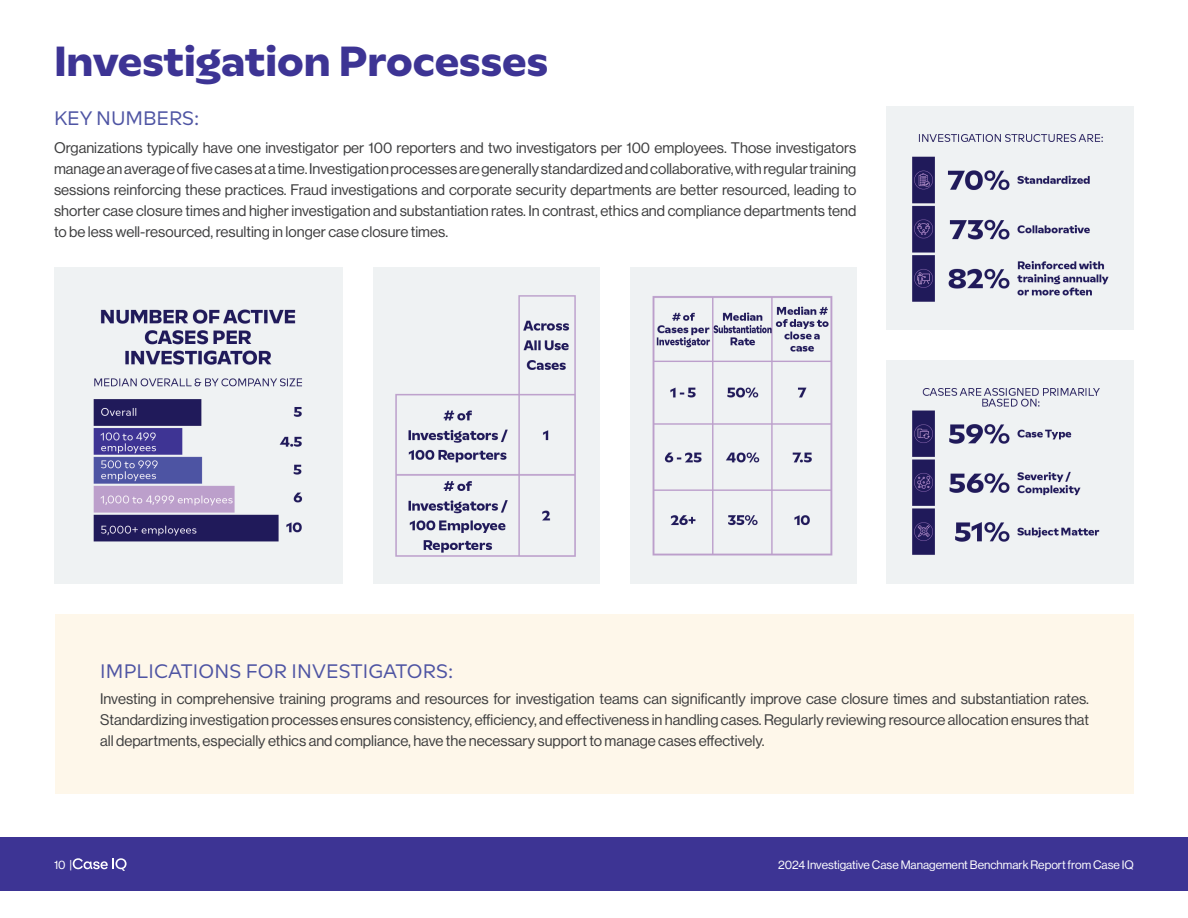
<style>
.page{position:relative;width:1188px;height:918px;background:#fff}
.page>*{position:absolute;margin:0;border:0;box-sizing:border-box;transform-origin:0 0}
.t1{font:700 42px "RB Multima";color:#3d3494}
.t2{font:19.5px "RB Multima";letter-spacing:.01em;color:#4e54a3}
.t3{font:15px/21px "N Haas Grotesk DS Pro 55 Rg";color:#3e3e3f;text-align:justify}
.t4{font:12px "N Haas Grotesk DS Pro 55 Rg";color:#fff}
</style>
<div class="page">
<div style="left:0;top:837px;width:1188px;height:54px;background:#3d3494"></div>
<svg style="left:73px;top:858px;width:54px;height:13px"></svg>
<div style="left:55px;top:614px;width:1079px;height:179px;background:#fef7ea"></div>
<div style="left:54px;top:268px;width:289px;height:316px;background:#eff2f3"></div>
<img style="left:93px;top:309px;width:210px;height:233px">
<div style="left:373px;top:268px;width:227px;height:316px;background:#eff2f3"></div>
<img style="left:395px;top:295px;width:181px;height:262px">
<div style="left:886px;top:360px;width:248px;height:224px;background:#eff2f3"></div>
<img style="left:912px;top:388px;width:188px;height:167px">
<div style="left:886px;top:107px;width:248px;height:223px;background:#eff2f3"></div>
<img style="left:912px;top:134px;width:197px;height:168px">
<div style="left:630px;top:268px;width:226px;height:316px;background:#eff2f3"></div>
<img style="left:652px;top:296px;width:181px;height:260px">
<h1 class="t1" style="left:54px;top:33px;width:496px">Investigation Processes</h1>
<h2 class="t2" style="left:54px;top:106px;width:147px">KEY NUMBERS:</h2>
<p class="t3" style="left:54px;top:137px;width:804px">Organizations typically have one investigator per 100 reporters and two investigators per 100 employees. Those investigators manage an average of five cases at a time. Investigation processes are generally standardized and collaborative, with regular training sessions reinforcing these practices. Fraud investigations and corporate security departments are better resourced, leading to shorter case closure times and higher investigation and substantiation rates. In contrast, ethics and compliance departments tend to be less well-resourced, resulting in longer case closure times.</p>
<h2 class="t2" style="left:100px;top:659px;width:355px">IMPLICATIONS FOR INVESTIGATORS:</h2>
<p class="t3" style="left:100px;top:688px;width:990px">Investing in comprehensive training programs and resources for investigation teams can significantly improve case closure times and substantiation rates.<br>Standardizing investigation processes ensures consistency, efficiency, and effectiveness in handling cases. Regularly reviewing resource allocation ensures that all departments, especially ethics and compliance, have the necessary support to manage cases effectively.</p>
<p class="t4" style="left:54px;top:858px;width:20px">10 |</p>
<p class="t4" style="left:778px;top:858px;width:357px">2024 Investigative Case Management Benchmark Report from Case IQ</p>
</div>
